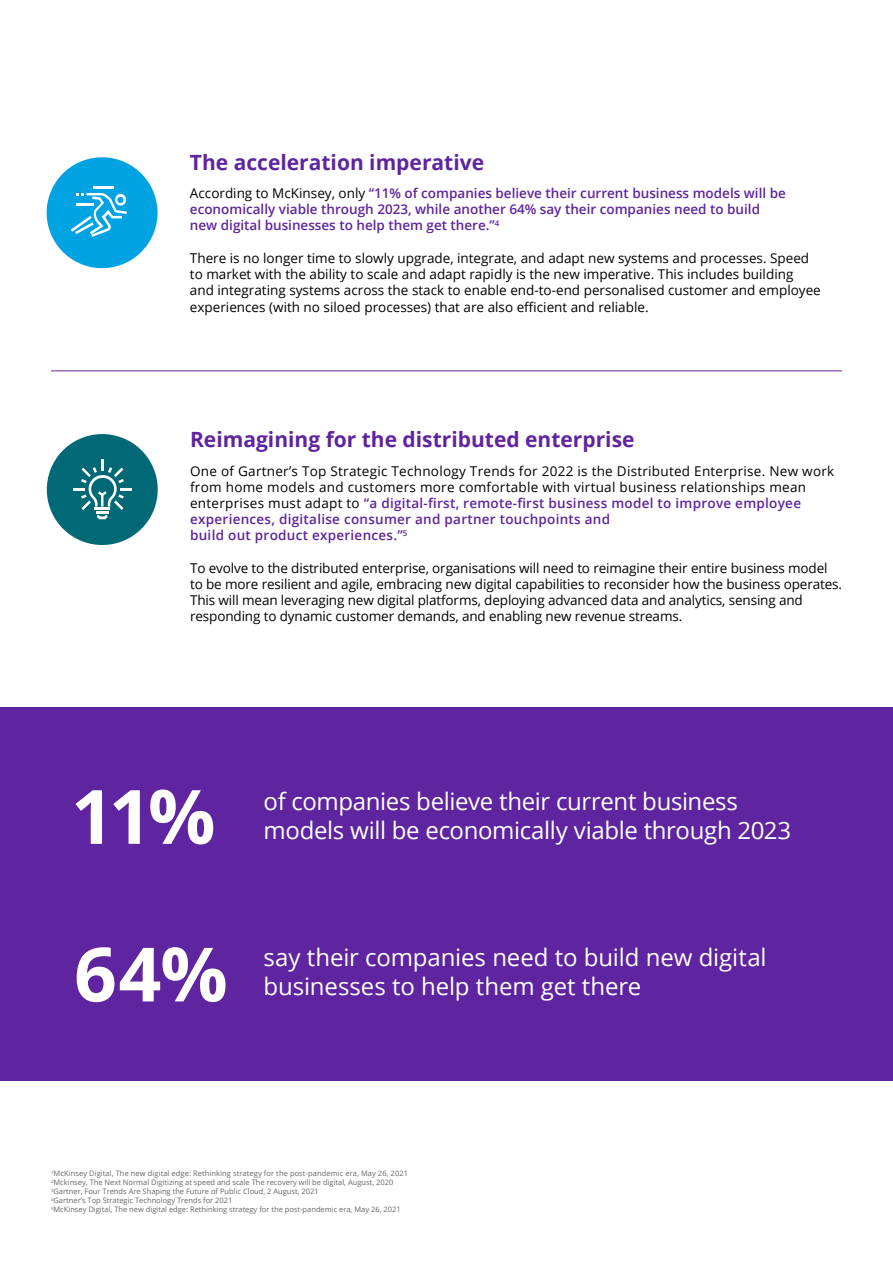
<style>
.page{position:relative;width:893px;height:1263px;background:#fff}
.page>*{position:absolute;margin:0;border:0;box-sizing:border-box;transform-origin:0 0}
.t1{font:700 75px "Open Sans";color:#fff}
.t2{font:24px/28.8px "Open Sans";letter-spacing:-.01em;color:#fff}
.t3{font:700 21px "Open Sans";color:#5f249f}
.t4{font:13.5px/16.2px "Open Sans";color:#000}
.t5{font:13.5px/16.2px "Open Sans";letter-spacing:.02em;color:#000}
.t6{font:600 13.5px/16.2px "Open Sans";color:#5f249f}
.t7{font:7.5px/9px "Open Sans";color:#63666a}
.s1{font-weight:400;color:#000}
.s2{font-weight:600;color:#5f249f}
</style>
<div class="page">
<hr style="left:51px;top:370px;width:791px;height:1px;background:#5f249f">
<svg style="left:46px;top:157px;width:112px;height:112px"></svg>
<svg style="left:46px;top:434px;width:112px;height:111px"></svg>
<div style="left:0;top:707px;width:893px;height:374px;background:#5f249f"></div>
<h3 class="t3" style="left:190px;top:147px;width:296px">The acceleration imperative</h3>
<p class="t6" style="left:190px;top:185px;width:597px"><span class="s1">According to McKinsey, only</span> “11% of companies believe their current business models will be economically viable through 2023, while another 64% say their companies need to build new digital businesses to help them get there.”<sup>4</sup></p>
<p class="t4" style="left:190px;top:250px;width:632px">There is no longer time to slowly upgrade, integrate, and adapt new systems and processes. Speed to market with the ability to scale and adapt rapidly is the new imperative. This includes building and integrating systems across the stack to enable end-to-end personalised customer and employee experiences (with no siloed processes) that are also efficient and reliable.</p>
<h3 class="t3" style="left:190px;top:425px;width:446px">Reimagining for the distributed enterprise</h3>
<p class="t5" style="left:190px;top:462px;width:646px">One of Gartner’s Top Strategic Technology Trends for 2022 is the Distributed Enterprise. New work from home models and customers more comfortable with virtual business relationships mean enterprises must adapt to <span class="s2">“a digital-first, remote-first business model to improve employee experiences, digitalise consumer and partner touchpoints and<br>build out product experiences.”</span><sup>5</sup></p>
<p class="t4" style="left:190px;top:559px;width:653px">To evolve to the distributed enterprise, organisations will need to reimagine their entire business model to be more resilient and agile, embracing new digital capabilities to reconsider how the business operates.<br>This will mean leveraging new digital platforms, deploying advanced data and analytics, sensing and responding to dynamic customer demands, and enabling new revenue streams.</p>
<h1 class="t1" style="left:71px;top:764px;width:146px">11%</h1>
<h2 class="t2" style="left:264px;top:786px;width:529px">of companies believe their current business models will be economically viable through 2023</h2>
<h1 class="t1" style="left:74px;top:921px;width:155px">64%</h1>
<h2 class="t2" style="left:264px;top:942px;width:504px">say their companies need to build new digital</h2>
<h2 class="t2" style="left:264px;top:971px;width:379px">businesses to help them get there</h2>
<p class="t7" style="left:51px;top:1169px;width:358px"><sup>1</sup>McKinsey Digital, The new digital edge: Rethinking strategy for the post-pandemic era, May 26, 2021<br><sup>2</sup>Mckinsey, The Next Normal Digitizing at speed and scale The recovery will be digital, August, 2020<br><sup>3</sup>Gartner, Four Trends Are Shaping the Future of Public Cloud, 2 August, 2021<br><sup>4</sup>Gartner’s Top Strategic Technology Trends for 2021<br><sup>5</sup>McKinsey Digital, The new digital edge: Rethinking strategy for the post-pandemic era, May 26, 2021</p>
</div>
